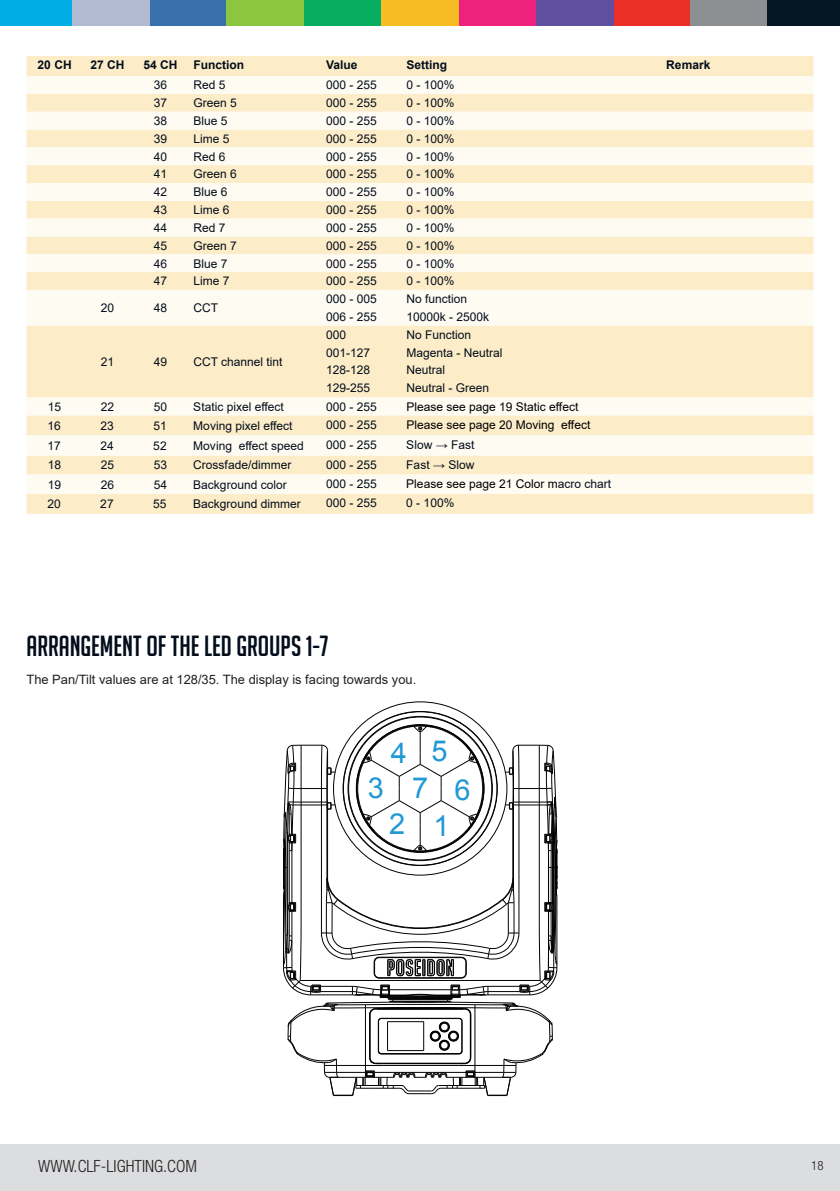
<style>
.page{position:relative;width:840px;height:1191px;background:#fff}
.page>*{position:absolute;margin:0;border:0;box-sizing:border-box;transform-origin:0 0}
.t1{font:29px/36.6px "Arial";color:#2098d5}
.t2{font:28.4px "Big Noodle Titling";color:#030d1b}
.t3{font:300 condensed 16.8px "Helvetica Neue LT Std";color:#231f20}
.t4{font:12.8px "Arial";color:#231f20}
.t5{font:300 condensed 12.8px "Helvetica Neue LT Std";color:#231f20}
.t6{font:12px "Arial";color:#030d1b}
.t7{font:12px "Arial";color:#000001}
.t8{font:700 12px "Arial";color:#030d1b}
.s1{color:#030d1b}
</style>
<div class="page">
<div style="left:0;top:1144px;width:839px;height:47px;background:#dcdddf"></div>
<div style="left:612px;top:0;width:78px;height:26px;background:#ea2f29"></div>
<div style="left:535px;top:0;width:77px;height:26px;background:#604fa0"></div>
<div style="left:458px;top:0;width:77px;height:26px;background:#ee217f"></div>
<div style="left:149px;top:0;width:78px;height:26px;background:#3870ac"></div>
<div style="left:304px;top:0;width:77px;height:26px;background:#08ae5f"></div>
<div style="left:381px;top:0;width:77px;height:26px;background:#f7bc23"></div>
<div style="left:227px;top:0;width:77px;height:26px;background:#8bc63e"></div>
<div style="left:0;top:0;width:72px;height:26px;background:#00aee5"></div>
<div style="left:72px;top:0;width:77px;height:26px;background:#b0bbd2"></div>
<div style="left:690px;top:0;width:77px;height:26px;background:#8d9093"></div>
<div style="left:767px;top:0;width:72px;height:26px;background:#061624"></div>
<div style="left:26px;top:56px;width:787px;height:458px;background:#fcecc7"></div>
<svg style="left:26px;top:76px;width:787px;height:418px;fill:#fcecc7"></svg>
<div style="left:26px;top:474px;width:159px;height:20px;background:#fefbf3"></div>
<svg style="left:283px;top:725px;width:274px;height:371px"></svg>
<p class="t8" style="left:38px;top:57px;width:36px">20 CH</p>
<p class="t8" style="left:91px;top:57px;width:36px">27 CH</p>
<p class="t8" style="left:143px;top:57px;width:36px">54 CH</p>
<p class="t8" style="left:193px;top:57px;width:52px">Function</p>
<p class="t8" style="left:326px;top:57px;width:33px">Value</p>
<p class="t8" style="left:406px;top:57px;width:42px">Setting</p>
<p class="t8" style="left:666px;top:57px;width:46px">Remark</p>
<p class="t6" style="left:154px;top:77px;width:15px">36</p>
<p class="t6" style="left:193px;top:77px;width:34px">Red 5</p>
<p class="t6" style="left:326px;top:77px;width:52px">000 - 255</p>
<p class="t6" style="left:406px;top:77px;width:50px">0 - 100%</p>
<p class="t6" style="left:154px;top:95px;width:15px">37</p>
<p class="t6" style="left:193px;top:95px;width:45px">Green 5</p>
<p class="t6" style="left:326px;top:95px;width:52px">000 - 255</p>
<p class="t6" style="left:406px;top:95px;width:50px">0 - 100%</p>
<p class="t6" style="left:154px;top:112px;width:15px">38</p>
<p class="t6" style="left:193px;top:112px;width:36px">Blue 5</p>
<p class="t6" style="left:326px;top:112px;width:52px">000 - 255</p>
<p class="t6" style="left:406px;top:112px;width:50px">0 - 100%</p>
<p class="t6" style="left:154px;top:130px;width:15px">39</p>
<p class="t6" style="left:193px;top:130px;width:38px">Lime 5</p>
<p class="t6" style="left:326px;top:130px;width:52px">000 - 255</p>
<p class="t6" style="left:406px;top:130px;width:50px">0 - 100%</p>
<p class="t6" style="left:154px;top:148px;width:15px">40</p>
<p class="t6" style="left:193px;top:148px;width:34px">Red 6</p>
<p class="t6" style="left:326px;top:148px;width:52px">000 - 255</p>
<p class="t6" style="left:406px;top:148px;width:50px">0 - 100%</p>
<p class="t6" style="left:154px;top:166px;width:15px">41</p>
<p class="t6" style="left:193px;top:166px;width:45px">Green 6</p>
<p class="t6" style="left:326px;top:166px;width:52px">000 - 255</p>
<p class="t6" style="left:406px;top:166px;width:50px">0 - 100%</p>
<p class="t6" style="left:154px;top:184px;width:15px">42</p>
<p class="t6" style="left:193px;top:184px;width:36px">Blue 6</p>
<p class="t6" style="left:326px;top:184px;width:52px">000 - 255</p>
<p class="t6" style="left:406px;top:184px;width:50px">0 - 100%</p>
<p class="t6" style="left:154px;top:202px;width:15px">43</p>
<p class="t6" style="left:193px;top:202px;width:38px">Lime 6</p>
<p class="t6" style="left:326px;top:202px;width:52px">000 - 255</p>
<p class="t6" style="left:406px;top:202px;width:50px">0 - 100%</p>
<p class="t6" style="left:154px;top:219px;width:15px">44</p>
<p class="t6" style="left:193px;top:219px;width:34px">Red 7</p>
<p class="t6" style="left:326px;top:219px;width:52px">000 - 255</p>
<p class="t6" style="left:406px;top:219px;width:50px">0 - 100%</p>
<p class="t6" style="left:154px;top:237px;width:15px">45</p>
<p class="t6" style="left:193px;top:237px;width:45px">Green 7</p>
<p class="t6" style="left:326px;top:237px;width:52px">000 - 255</p>
<p class="t6" style="left:406px;top:237px;width:50px">0 - 100%</p>
<p class="t6" style="left:154px;top:255px;width:15px">46</p>
<p class="t6" style="left:193px;top:255px;width:36px">Blue 7</p>
<p class="t6" style="left:326px;top:255px;width:52px">000 - 255</p>
<p class="t6" style="left:406px;top:255px;width:50px">0 - 100%</p>
<p class="t6" style="left:154px;top:273px;width:15px">47</p>
<p class="t6" style="left:193px;top:273px;width:38px">Lime 7</p>
<p class="t6" style="left:326px;top:273px;width:52px">000 - 255</p>
<p class="t6" style="left:406px;top:273px;width:50px">0 - 100%</p>
<p class="t6" style="left:101px;top:299px;width:15px">20</p>
<p class="t6" style="left:154px;top:299px;width:15px">48</p>
<p class="t6" style="left:193px;top:299px;width:26px">CCT</p>
<p class="t6" style="left:326px;top:291px;width:52px">000 - 005</p>
<p class="t6" style="left:406px;top:291px;width:62px">No function</p>
<p class="t6" style="left:326px;top:308px;width:52px">006 - 255</p>
<p class="t6" style="left:406px;top:308px;width:84px">10000k - 2500k</p>
<p class="t6" style="left:101px;top:353px;width:15px">21</p>
<p class="t6" style="left:154px;top:353px;width:15px">49</p>
<p class="t6" style="left:193px;top:353px;width:91px">CCT channel tint</p>
<p class="t6" style="left:326px;top:326px;width:22px">000</p>
<p class="t6" style="left:406px;top:326px;width:66px">No Function</p>
<p class="t6" style="left:326px;top:344px;width:46px">001-127</p>
<p class="t6" style="left:406px;top:344px;width:98px">Magenta - Neutral</p>
<p class="t6" style="left:326px;top:362px;width:46px">128-128</p>
<p class="t6" style="left:406px;top:362px;width:40px">Neutral</p>
<p class="t6" style="left:326px;top:380px;width:46px">129-255</p>
<p class="t6" style="left:406px;top:380px;width:84px">Neutral - Green</p>
<p class="t6" style="left:48px;top:398px;width:15px">15</p>
<p class="t6" style="left:101px;top:398px;width:15px">22</p>
<p class="t6" style="left:154px;top:398px;width:15px">50</p>
<p class="t6" style="left:193px;top:398px;width:92px">Static pixel effect</p>
<p class="t6" style="left:326px;top:398px;width:52px">000 - 255</p>
<p class="t7" style="left:406px;top:398px;width:173px">Please see page 19 Static effect</p>
<p class="t6" style="left:47px;top:417px;width:15px">16</p>
<p class="t6" style="left:100px;top:417px;width:15px">23</p>
<p class="t6" style="left:153px;top:417px;width:15px">51</p>
<p class="t6" style="left:193px;top:417px;width:101px">Moving pixel effect</p>
<p class="t6" style="left:326px;top:416px;width:52px">000 - 255</p>
<p class="t7" style="left:406px;top:416px;width:185px">Please see page 20 Moving effect</p>
<p class="t6" style="left:47px;top:437px;width:15px">17</p>
<p class="t6" style="left:100px;top:437px;width:15px">24</p>
<p class="t6" style="left:153px;top:437px;width:15px">52</p>
<p class="t6" style="left:193px;top:437px;width:112px">Moving effect speed</p>
<p class="t6" style="left:326px;top:436px;width:52px">000 - 255</p>
<p class="t6" style="left:406px;top:436px;width:70px">Slow → Fast</p>
<p class="t6" style="left:48px;top:456px;width:15px">18</p>
<p class="t6" style="left:101px;top:456px;width:15px">25</p>
<p class="t6" style="left:154px;top:456px;width:15px">53</p>
<p class="t6" style="left:193px;top:456px;width:100px">Crossfade/dimmer</p>
<p class="t6" style="left:326px;top:456px;width:52px">000 - 255</p>
<p class="t6" style="left:406px;top:456px;width:70px">Fast → Slow</p>
<p class="t6" style="left:48px;top:476px;width:15px">19</p>
<p class="t6" style="left:101px;top:476px;width:15px">26</p>
<p class="t6" style="left:154px;top:476px;width:15px">54</p>
<p class="t6" style="left:193px;top:476px;width:95px">Background color</p>
<p class="t6" style="left:326px;top:475px;width:52px">000 - 255</p>
<p class="t7" style="left:406px;top:475px;width:206px">Please see page 21 Color m<span class="s1">acro chart</span></p>
<p class="t6" style="left:47px;top:496px;width:15px">20</p>
<p class="t6" style="left:100px;top:496px;width:15px">27</p>
<p class="t6" style="left:153px;top:496px;width:15px">55</p>
<p class="t6" style="left:193px;top:496px;width:109px">Background dimmer</p>
<p class="t6" style="left:326px;top:494px;width:52px">000 - 255</p>
<p class="t6" style="left:406px;top:494px;width:50px">0 - 100%</p>
<h2 class="t2" style="left:26px;top:630px;width:303px">ARRANGEMENT OF THE LED GROUPS 1-7</h2>
<p class="t4" style="left:26px;top:670px;width:391px">The Pan/Tilt values are at 128/35. The display is facing towards you.</p>
<h1 class="t1" style="left:367px;top:769px;width:18px">3</h1>
<h1 class="t1" style="left:412px;top:734px;width:60px;text-indent:-21px">4 5<br>7 6</h1>
<h1 class="t1" style="left:389px;top:807px;width:62px">2 1</h1>
<h3 class="t3" style="left:38px;top:1156px;width:160px">WWW.CLF-LIGHTING.COM</h3>
<p class="t5" style="left:810px;top:1158px;width:14px">18</p>
</div>
